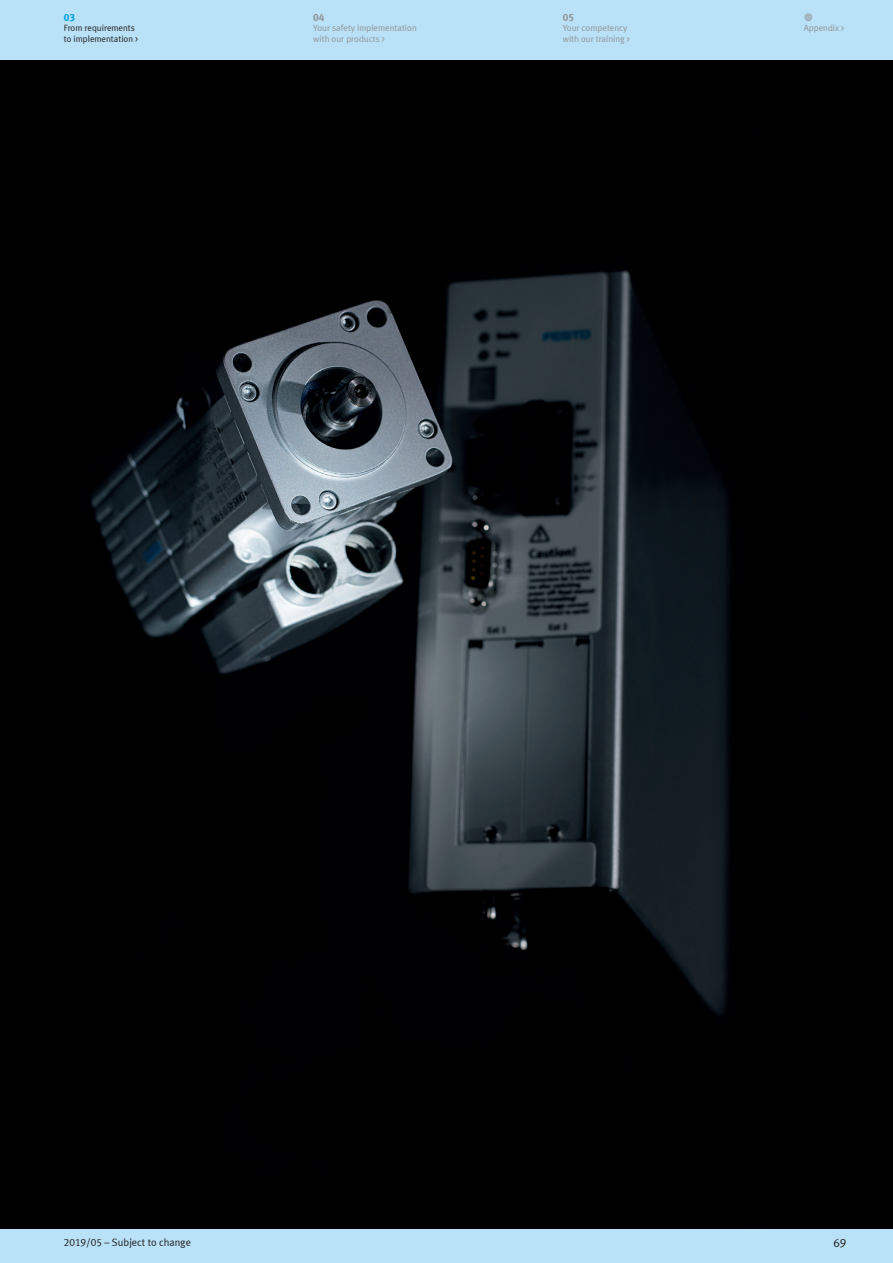
<style>
.page{position:relative;width:893px;height:1263px;background:#fff}
.page>*{position:absolute;margin:0;border:0;box-sizing:border-box;transform-origin:0 0}
.t1{font:12px "Meta Plus LF";color:#231f20}
.t2{font:10.5px "Meta Plus LF";color:#231f20}
.t3{font:700 10.5px "Meta Plus LF";color:#939598}
.t4{font:700 10.5px "Meta Plus LF";color:#00a1e3}
.t5{font:9px/10.5px "Meta Plus LF";color:#939598}
.t6{font:9px/10.5px "Meta Plus LF";color:#231f20}
</style>
<div class="page">
<img style="left:0;top:60px;width:893px;height:1169px">
<div style="left:1px;top:1229px;width:892px;height:34px;background:#b9e1f7"></div>
<div style="left:1px;top:0;width:892px;height:60px;background:#b9e1f7"></div>
<p class="t4" style="left:64px;top:10px;width:13px">03</p>
<p class="t6" style="left:64px;top:22px;width:76px">From requirements to implementation &gt;</p>
<p class="t3" style="left:313px;top:10px;width:13px">04</p>
<p class="t5" style="left:313px;top:22px;width:105px">Your safety implementation with our products &gt;</p>
<p class="t5" style="left:804px;top:23px;width:42px">Appendix &gt;</p>
<p class="t3" style="left:563px;top:10px;width:13px">05</p>
<p class="t5" style="left:563px;top:22px;width:69px">Your competency with our training &gt;</p>
<p class="t2" style="left:64px;top:1236px;width:129px">2019/05 – Subject to change</p>
<h1 class="t1" style="left:833px;top:1235px;width:14px">69</h1>
</div>
